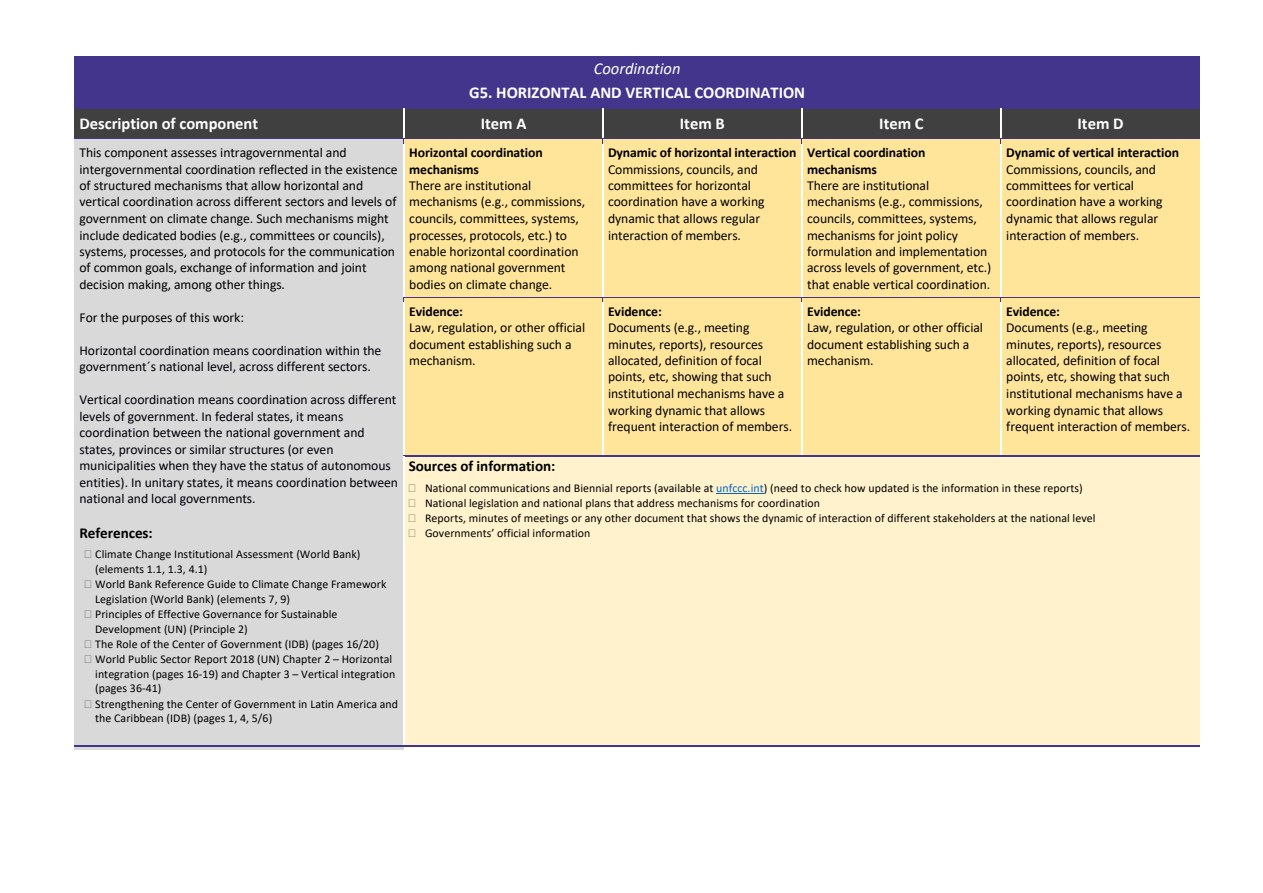
<style>
.page{position:relative;width:1263px;height:893px;background:#fff}
.page>*{position:absolute;margin:0;border:0;box-sizing:border-box;transform-origin:0 0}
.t1{font:700 16.5px/24.9px "Calibri";color:#fff;text-align:center}
.t2{font:700 15.15px "Calibri";letter-spacing:-.005em;color:#000}
.t3{font:13.65px/16.5px "Calibri";letter-spacing:-.005em;color:#000}
.t4{font:13.65px/16.5px "Calibri";letter-spacing:-.005em;color:#00000a}
.t5{font:11.85px/15px "Calibri";letter-spacing:.005em;color:#000}
.s1{font-weight:400;font-style:italic}
.s2{font-weight:700}
.s3{color:#00000a}
.s4{font-weight:700;color:#00000a}
.s5{font-weight:700;color:#000}
.s6{color:#0563c1}
</style>
<div class="page">
<div style="left:80px;top:58px;width:1114px;height:25px;background:#43358b"></div>
<div style="left:80px;top:83px;width:1114px;height:24px;background:#43358b"></div>
<hr style="left:74px;top:56px;width:1126px;height:2px;background:#43358b">
<div style="left:74px;top:109px;width:329px;height:29px;background:#404040"></div>
<div style="left:405px;top:109px;width:197px;height:29px;background:#404040"></div>
<div style="left:604px;top:109px;width:197px;height:29px;background:#404040"></div>
<div style="left:802px;top:109px;width:198px;height:29px;background:#404040"></div>
<div style="left:1001px;top:109px;width:199px;height:29px;background:#404040"></div>
<hr style="left:74px;top:107px;width:329px;height:1px;background:#43358b">
<hr style="left:405px;top:107px;width:197px;height:1px;background:#43358b">
<hr style="left:603px;top:107px;width:198px;height:1px;background:#43358b">
<hr style="left:802px;top:107px;width:198px;height:1px;background:#43358b">
<hr style="left:1001px;top:107px;width:199px;height:1px;background:#43358b">
<div style="left:74px;top:140px;width:329px;height:609px;background:#d9d9d9"></div>
<div style="left:405px;top:144px;width:197px;height:148px;background:#ffe599"></div>
<div style="left:604px;top:144px;width:197px;height:148px;background:#ffe599"></div>
<div style="left:802px;top:144px;width:198px;height:148px;background:#ffe599"></div>
<div style="left:1001px;top:144px;width:199px;height:148px;background:#ffe599"></div>
<hr style="left:74px;top:138px;width:329px;height:2px;background:#43358b">
<svg style="left:403px;top:138px;width:2px;height:6px"></svg>
<hr style="left:405px;top:138px;width:197px;height:2px;background:#43358b">
<hr style="left:405px;top:140px;width:197px;height:4px;background:#ffe599">
<hr style="left:603px;top:138px;width:198px;height:2px;background:#43358b">
<hr style="left:603px;top:140px;width:198px;height:4px;background:#ffe599">
<hr style="left:802px;top:138px;width:198px;height:2px;background:#43358b">
<hr style="left:802px;top:140px;width:198px;height:4px;background:#ffe599">
<hr style="left:1001px;top:138px;width:199px;height:2px;background:#43358b">
<hr style="left:1001px;top:140px;width:199px;height:4px;background:#ffe599">
<div style="left:404px;top:292px;width:199px;height:5px;background:#ffe599"></div>
<hr style="left:403px;top:144px;width:2px;height:153px;background:#fff">
<div style="left:603px;top:292px;width:199px;height:5px;background:#ffe599"></div>
<hr style="left:602px;top:144px;width:1px;height:153px;background:#fff">
<div style="left:802px;top:292px;width:199px;height:5px;background:#ffe599"></div>
<hr style="left:801px;top:144px;width:1px;height:153px;background:#fff">
<div style="left:1001px;top:292px;width:199px;height:5px;background:#ffe599"></div>
<hr style="left:1000px;top:144px;width:1px;height:153px;background:#fff">
<div style="left:405px;top:303px;width:197px;height:148px;background:#ffe599"></div>
<div style="left:604px;top:303px;width:197px;height:148px;background:#ffe599"></div>
<div style="left:802px;top:303px;width:198px;height:148px;background:#ffe599"></div>
<div style="left:1001px;top:303px;width:199px;height:148px;background:#ffe599"></div>
<hr style="left:405px;top:297px;width:197px;height:1px;background:#43358b">
<div style="left:405px;top:298px;width:197px;height:5px;background:#ffe599"></div>
<hr style="left:603px;top:297px;width:198px;height:1px;background:#43358b">
<div style="left:603px;top:298px;width:198px;height:5px;background:#ffe599"></div>
<hr style="left:802px;top:297px;width:198px;height:1px;background:#43358b">
<div style="left:802px;top:298px;width:198px;height:5px;background:#ffe599"></div>
<hr style="left:1001px;top:297px;width:199px;height:1px;background:#43358b">
<div style="left:1001px;top:298px;width:199px;height:5px;background:#ffe599"></div>
<hr style="left:404px;top:451px;width:199px;height:4px;background:#ffe599">
<hr style="left:403px;top:303px;width:2px;height:152px;background:#fff">
<hr style="left:603px;top:451px;width:199px;height:4px;background:#ffe599">
<hr style="left:602px;top:303px;width:1px;height:152px;background:#fff">
<hr style="left:802px;top:451px;width:199px;height:4px;background:#ffe599">
<hr style="left:801px;top:303px;width:1px;height:152px;background:#fff">
<hr style="left:1001px;top:451px;width:199px;height:4px;background:#ffe599">
<hr style="left:1000px;top:303px;width:1px;height:152px;background:#fff">
<div style="left:405px;top:457px;width:795px;height:288px;background:#fff2cc"></div>
<hr style="left:716px;top:493px;width:48px;height:1px;background:#0563c1">
<hr style="left:405px;top:455px;width:197px;height:2px;background:#43358b">
<hr style="left:603px;top:455px;width:198px;height:2px;background:#43358b">
<hr style="left:802px;top:455px;width:198px;height:2px;background:#43358b">
<hr style="left:1001px;top:455px;width:199px;height:2px;background:#43358b">
<hr style="left:74px;top:745px;width:329px;height:1px;background:#43358b">
<hr style="left:405px;top:745px;width:795px;height:1px;background:#43358b">
<p class="t1" style="left:469px;top:55px;width:337px"><span class="s1">Coordination<br></span>G5. HORIZONTAL AND VERTICAL COORDINATION</p>
<p class="t1" style="left:80px;top:111px;width:180px">Description of component</p>
<p class="t1" style="left:481px;top:111px;width:47px">Item A</p>
<p class="t1" style="left:680px;top:111px;width:46px">Item B</p>
<p class="t1" style="left:879px;top:111px;width:46px">Item C</p>
<p class="t1" style="left:1077px;top:111px;width:48px">Item D</p>
<p class="t3" style="left:80px;top:144px;width:320px">This component assesses intragovernmental and intergovernmental coordination reflected in the existence of structured mechanisms that allow horizontal and vertical coordination across different sectors and levels of government on climate change. Such mechanisms might include dedicated bodies (e.g., committees or councils), systems, processes, and protocols for the communication of common goals, exchange of information and joint decision making, among other things.</p>
<p class="t3" style="left:80px;top:309px;width:166px">For the purposes of this work:</p>
<p class="t4" style="left:80px;top:342px;width:303px">Horizontal coordination means coordination within the government´s national level, across different sectors.</p>
<p class="t4" style="left:80px;top:391px;width:320px">Vertical coordination means coordination across different levels of government. In federal states, it means coordination between the national government and states, provinces or similar structures (or even municipalities when they have the status of autonomous entities). In unitary states, it means coordination between national and local governments.</p>
<p class="t2" style="left:80px;top:522px;width:75px">References:</p>
<p class="t5" style="left:95px;top:546px;width:304px">Climate Change Institutional Assessment (World Bank) (elements 1.1, 1.3, 4.1)<br>World Bank Reference Guide to Climate Change Framework Legislation (World Bank) (elements 7, 9)<br>Principles of Effective Governance for Sustainable Development (UN) (Principle 2)<br>The Role of the Center of Government (IDB) (pages 16/20)<br>World Public Sector Report 2018 (UN) Chapter 2 – Horizontal integration (pages 16-19) and Chapter 3 – Vertical integration (pages 36-41)<br>Strengthening the Center of Government in Latin America and the Caribbean (IDB) (pages 1, 4, 5/6)</p>
<p class="t3" style="left:409px;top:144px;width:177px"><span class="s2">Horizontal coordination mechanisms<br></span>There are institutional mechanisms (e.g., commissions, councils, committees, systems, processes, protocols, etc.) to enable horizontal coordination among national government bodies on climate change.</p>
<p class="t3" style="left:608px;top:144px;width:190px"><span class="s2">Dynamic of horizontal interaction<br></span>Commissions, councils, and committees for horizontal coordination <span class="s3">have a working dynamic that allows regular interaction of members.</span></p>
<p class="t4" style="left:807px;top:144px;width:186px"><span class="s2">Vertical coordination mechanisms<br></span>There are institutional mechanisms (e.g., commissions, councils, committees, systems, mechanisms for joint policy formulation and implementation across levels of government, etc.) that enable vertical coordination.</p>
<p class="t3" style="left:1006px;top:144px;width:174px"><span class="s2">Dynamic of vertical interaction<br></span>Commissions, councils, and committees for vertical coordination <span class="s3">have a working dynamic that allows regular interaction of members.</span></p>
<p class="t3" style="left:409px;top:302px;width:177px"><span class="s4">Evidence:<br></span>Law, regulation, or other official document establishing such a mechanism.</p>
<p class="t4" style="left:608px;top:302px;width:186px"><span class="s5">Evidence:<br></span>Documents (e.g., meeting minutes, reports), resources allocated, definition of focal points, etc, showing that such institutional mechanisms have a working dynamic that allows frequent interaction of members.</p>
<p class="t3" style="left:807px;top:302px;width:177px"><span class="s2">Evidence:<br></span>Law, regulation, or other official document establishing such a mechanism.</p>
<p class="t4" style="left:1006px;top:302px;width:186px"><span class="s5">Evidence:<br></span>Documents (e.g., meeting minutes, reports), resources allocated, definition of focal points, etc, showing that such institutional mechanisms have a working dynamic that allows frequent interaction of members.</p>
<p class="t2" style="left:409px;top:455px;width:148px">Sources of information:</p>
<p class="t5" style="left:425px;top:480px;width:672px">National communications and Biennial reports (available at <span class="s6">unfccc.int</span>) (need to check how updated is the information in these reports)<br>National legislation and national plans that address mechanisms for coordination<br>Reports, minutes of meetings or any other document that shows the dynamic of interaction of different stakeholders at the national level Governments’ official information</p>
</div>
